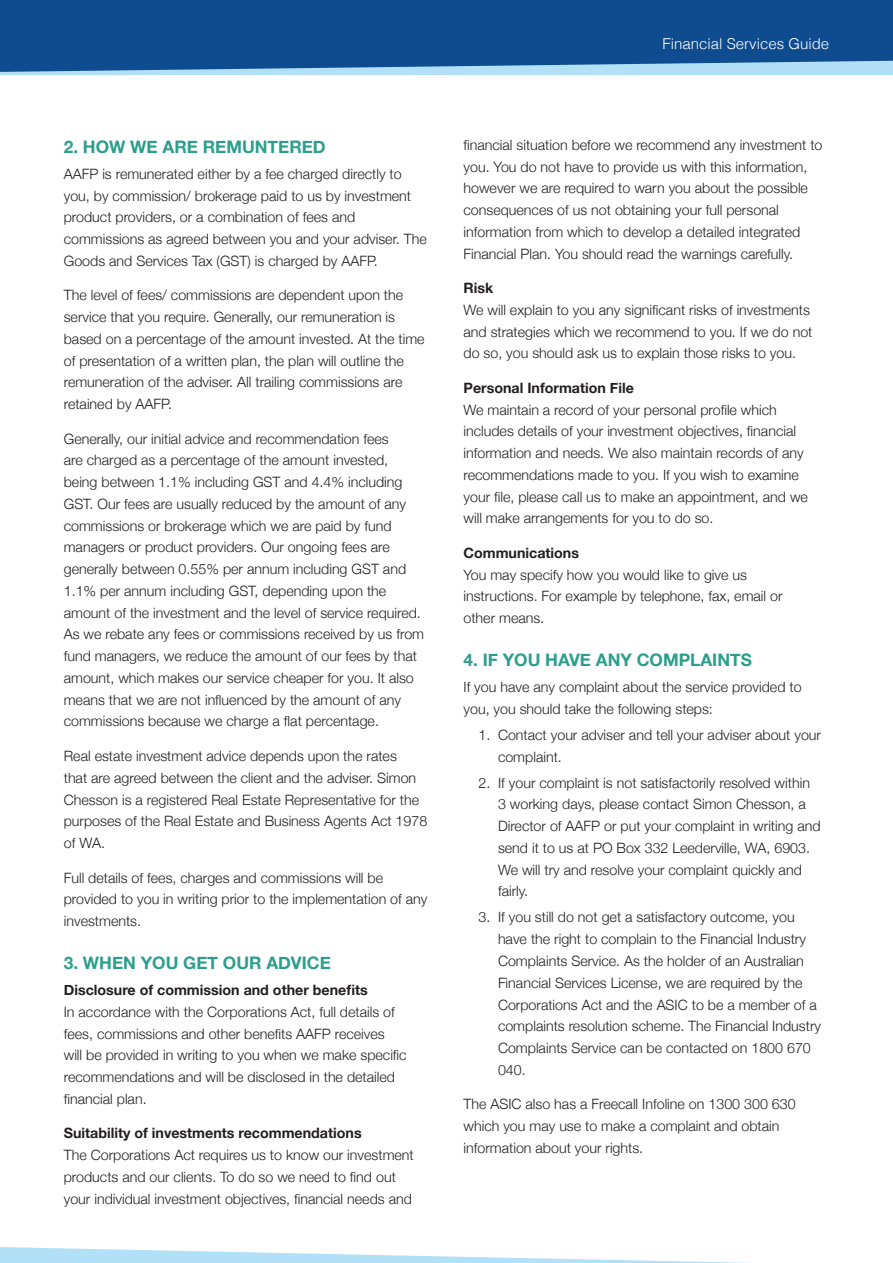
<style>
.page{position:relative;width:893px;height:1263px;background:#fff}
.page>*{position:absolute;margin:0;border:0;box-sizing:border-box;transform-origin:0 0}
.t1{font:700 17.25px "Helvetica Neue";color:#2c9e8c}
.t2{font:300 15px "Helvetica";color:#fff}
.t3{font:300 14.25px/21.8px "Helvetica Neue";color:#231f20}
.t4{font:700 14.25px "Helvetica Neue";color:#231f20}
</style>
<div class="page">
<div style="left:0;top:53px;width:893px;height:21px;background:#b1e0f7"></div>
<svg style="left:0;top:0;width:893px;height:72px;background:#1b5797"></svg>
<svg style="left:0;top:1247px;width:751px;height:16px"></svg>
<p class="t2" style="left:662px;top:32px;width:168px">Financial Services Guide</p>
<p class="t1" style="left:64px;top:131px;width:263px">2. HOW WE ARE REMUNTERED</p>
<p class="t3" style="left:64px;top:162px;width:364px">AAFP is remunerated either by a fee charged directly to you, by commission/ brokerage paid to us by investment product providers, or a combination of fees and commissions as agreed between you and your adviser. The Goods and Services Tax (GST) is charged by AAFP.</p>
<p class="t3" style="left:64px;top:284px;width:362px">The level of fees/ commissions are dependent upon the service that you require. Generally, our remuneration is based on a percentage of the amount invested. At the time of presentation of a written plan, the plan will outline the remuneration of the adviser. All trailing commissions are retained by AAFP.</p>
<p class="t3" style="left:64px;top:427px;width:362px">Generally, our initial advice and recommendation fees<br>are charged as a percentage of the amount invested, being between 1.1% including GST and 4.4% including GST. Our fees are usually reduced by the amount of any commissions or brokerage which we are paid by fund managers or product providers. Our ongoing fees are generally between 0.55% per annum including GST and 1.1% per annum including GST, depending upon the amount of the investment and the level of service required.<br>As we rebate any fees or commissions received by us from fund managers, we reduce the amount of our fees by that amount, which makes our service cheaper for you. It also means that we are not influenced by the amount of any commissions because we charge a flat percentage.</p>
<p class="t3" style="left:64px;top:744px;width:365px">Real estate investment advice depends upon the rates<br>that are agreed between the client and the adviser. Simon Chesson is a registered Real Estate Representative for the purposes of the Real Estate and Business Agents Act 1978 of WA.</p>
<p class="t3" style="left:64px;top:866px;width:365px">Full details of fees, charges and commissions will be provided to you in writing prior to the implementation of any investments.</p>
<p class="t1" style="left:64px;top:947px;width:269px">3. WHEN YOU GET OUR ADVICE</p>
<p class="t4" style="left:64px;top:977px;width:305px">Disclosure of commission and other benefits</p>
<p class="t3" style="left:64px;top:1000px;width:344px">In accordance with the Corporations Act, full details of fees, commissions and other benefits AAFP receives will be provided in writing to you when we make specific recommendations and will be disclosed in the detailed financial plan.</p>
<p class="t4" style="left:64px;top:1120px;width:299px">Suitability of investments recommendations</p>
<p class="t3" style="left:64px;top:1143px;width:352px">The Corporations Act requires us to know our investment products and our clients. To do so we need to find out your individual investment objectives, financial needs and</p>
<p class="t3" style="left:463px;top:133px;width:360px">financial situation before we recommend any investment to you. You do not have to provide us with this information, however we are required to warn you about the possible consequences of us not obtaining your full personal information from which to develop a detailed integrated Financial Plan. You should read the warnings carefully.</p>
<p class="t4" style="left:463px;top:275px;width:31px">Risk</p>
<p class="t3" style="left:463px;top:298px;width:350px">We will explain to you any significant risks of investments and strategies which we recommend to you. If we do not do so, you should ask us to explain those risks to you.</p>
<p class="t4" style="left:463px;top:375px;width:172px">Personal Information File</p>
<p class="t3" style="left:463px;top:398px;width:346px">We maintain a record of your personal profile which includes details of your investment objectives, financial information and needs. We also maintain records of any recommendations made to you. If you wish to examine your file, please call us to make an appointment, and we will make arrangements for you to do so.</p>
<p class="t4" style="left:463px;top:540px;width:117px">Communications</p>
<p class="t3" style="left:463px;top:563px;width:285px">You may specify how you would like to give us</p>
<p class="t3" style="left:463px;top:585px;width:321px">instructions. For example by telephone, fax, email or</p>
<p class="t3" style="left:463px;top:606px;width:82px">other means.</p>
<p class="t1" style="left:463px;top:644px;width:290px">4. IF YOU HAVE ANY COMPLAINTS</p>
<p class="t3" style="left:463px;top:675px;width:340px">If you have any complaint about the service provided to you, you should take the following steps:</p>
<p class="t3" style="left:498px;top:723px;width:325px;text-indent:-20px">1. Contact your adviser and tell your adviser about your complaint.</p>
<p class="t3" style="left:498px;top:771px;width:324px;text-indent:-20px">2. If your complaint is not satisfactorily resolved within 3 working days, please contact Simon Chesson, a Director of AAFP or put your complaint in writing and send it to us at PO Box 332 Leederville, WA, 6903.<br>We will try and resolve your complaint quickly and fairly.</p>
<p class="t3" style="left:498px;top:906px;width:325px;text-indent:-20px">3. If you still do not get a satisfactory outcome, you have the right to complain to the Financial Industry Complaints Service. As the holder of an Australian Financial Services License, we are required by the Corporations Act and the ASIC to be a member of a complaints resolution scheme. The Financial Industry Complaints Service can be contacted on 1800 670<br>040.</p>
<p class="t3" style="left:463px;top:1092px;width:334px">The ASIC also has a Freecall Infoline on 1300 300 630</p>
<p class="t3" style="left:463px;top:1114px;width:317px">which you may use to make a complaint and obtain</p>
<p class="t3" style="left:463px;top:1136px;width:181px">information about your rights.</p>
</div>
